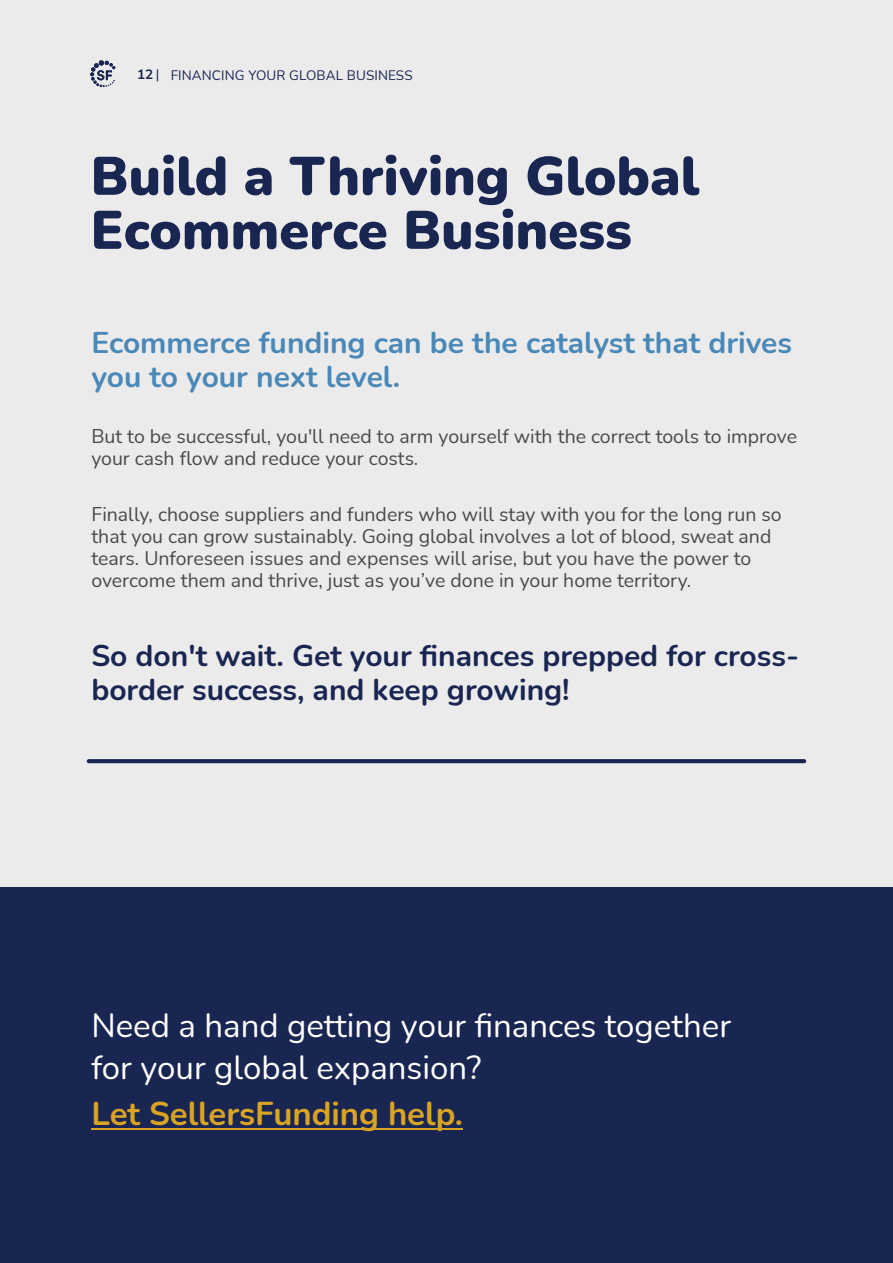
<style>
.page{position:relative;width:893px;height:1263px;background:#ebebeb}
.page>*{position:absolute;margin:0;border:0;box-sizing:border-box;transform-origin:0 0}
.t1{font:900 54px/54px "Nunito";color:#1a2652}
.t2{font:33px/42px "Nunito";color:#fff}
.t3{font:700 33px "Nunito";color:#d9a423}
.t4{font:700 30px/33.8px "Nunito";color:#1a2652}
.t5{font:700 30px/33.8px "Nunito";color:#4988b7}
.t6{font:19.5px/21.9px "Nunito";color:#494949}
.t7{font:13.5px "Nunito";letter-spacing:.01em;color:#1a2652}
.s1{font-weight:700}
</style>
<div class="page">
<svg style="left:90px;top:60px;width:25px;height:27px"></svg>
<div style="left:0;top:888px;width:893px;height:375px;background:#1a2652"></div>
<hr style="left:91px;top:1128px;width:372px;height:1px;background:#d9a423">
<svg style="left:89px;top:759px;width:715px;height:4px;fill:#1a2652"></svg>
<p class="t7" style="left:137px;top:67px;width:277px"><span class="s1">12</span> | FINANCING YOUR GLOBAL BUSINESS</p>
<h1 class="t1" style="left:91px;top:150px;width:610px">Build a Thriving Global<br>Ecommerce Business</h1>
<h3 class="t5" style="left:91px;top:327px;width:702px">Ecommerce funding can be the catalyst that drives you to your next level.</h3>
<p class="t6" style="left:91px;top:426px;width:707px">But to be successful, you'll need to arm yourself with the correct tools to improve your cash flow and reduce your costs.</p>
<p class="t6" style="left:91px;top:503px;width:692px">Finally, choose suppliers and funders who will stay with you for the long run so that you can grow sustainably. Going global involves a lot of blood, sweat and tears. Unforeseen issues and expenses will arise, but you have the power to overcome them and thrive, just as you’ve done in your home territory.</p>
<h3 class="t4" style="left:91px;top:639px;width:709px">So don't wait. Get your finances prepped for cross&shy;border success, and keep growing!</h3>
<h2 class="t2" style="left:91px;top:1005px;width:641px">Need a hand getting your finances together for your global expansion?</h2>
<h2 class="t3" style="left:91px;top:1092px;width:373px">Let SellersFunding help.</h2>
</div>
